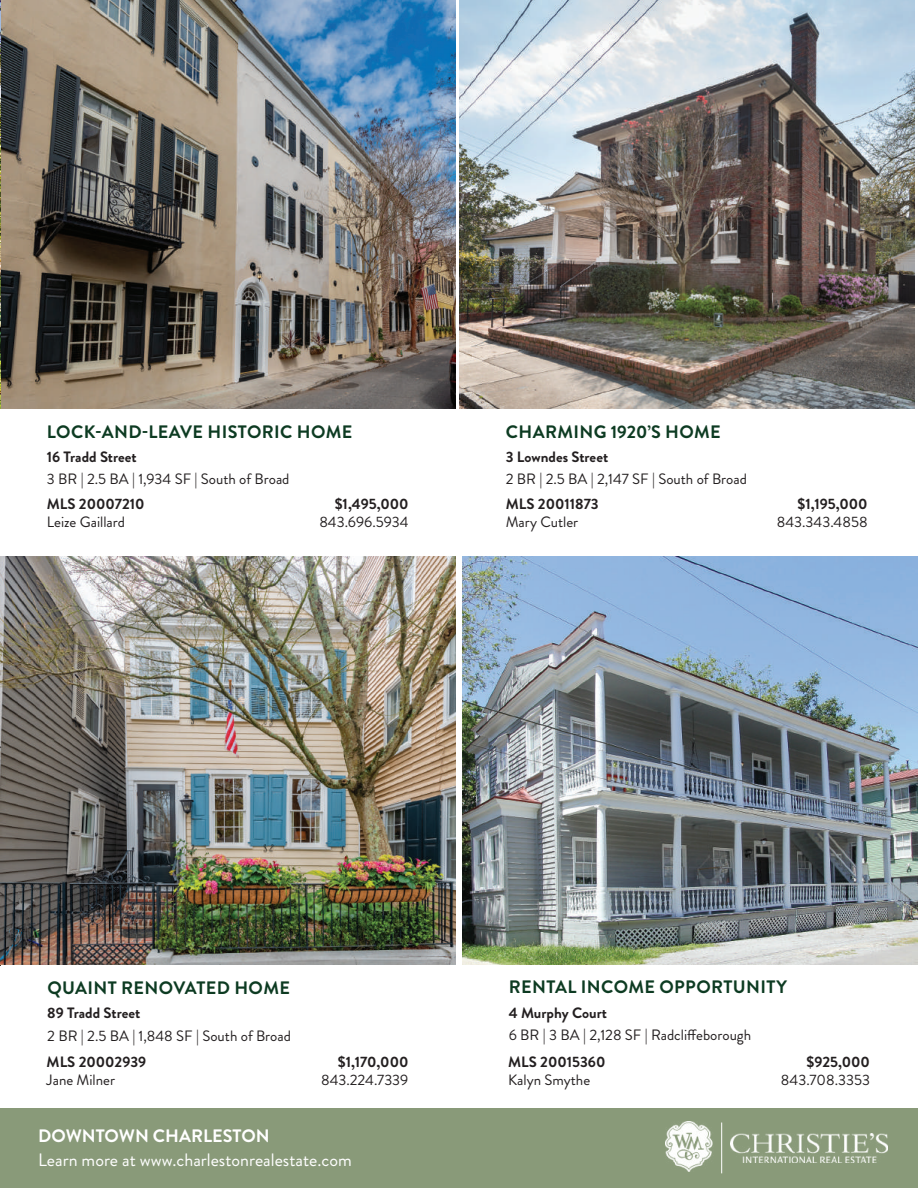
<style>
.page{position:relative;width:918px;height:1188px;background:#fff}
.page>*{position:absolute;margin:0;border:0;box-sizing:border-box;transform-origin:0 0}
.t1{font:700 18px "Brandon Grotesque";letter-spacing:.02em;color:#0d3b22}
.t2{font:18px "Brandon Grotesque";color:#fff}
.t3{font:700 18px "Brandon Grotesque";color:#fff}
.t4{font:15px "Brandon Grotesque";color:#231f20}
.t5{font:700 15px "Brandon Grotesque";color:#231f20}
</style>
<div class="page">
<img style="left:0;top:556px;width:456px;height:410px">
<img style="left:0;top:0;width:455px;height:408px">
<div style="left:0;top:1109px;width:918px;height:79px;background:#899a79"></div>
<img style="left:665px;top:1122px;width:48px;height:50px">
<hr style="left:721px;top:1123px;width:1px;height:50px;background:#fff">
<img style="left:731px;top:1134px;width:156px;height:28px">
<img style="left:459px;top:0;width:455px;height:408px">
<img style="left:462px;top:556px;width:455px;height:409px">
<p class="t1" style="left:47px;top:419px;width:307px">LOCK-AND-LEAVE HISTORIC HOME</p>
<p class="t5" style="left:47px;top:446px;width:91px">16 Tradd Street</p>
<p class="t4" style="left:47px;top:469px;width:244px">3 BR | 2.5 BA | 1,934 SF | South of Broad</p>
<p class="t5" style="left:47px;top:494px;width:99px">MLS 20007210</p>
<p class="t4" style="left:47px;top:512px;width:80px">Leize Gaillard</p>
<p class="t5" style="left:335px;top:494px;width:75px">$1,495,000</p>
<p class="t4" style="left:319px;top:512px;width:91px">843.696.5934</p>
<p class="t1" style="left:506px;top:419px;width:216px">CHARMING 1920’S HOME</p>
<p class="t5" style="left:506px;top:446px;width:104px">3 Lowndes Street</p>
<p class="t4" style="left:506px;top:469px;width:243px">2 BR | 2.5 BA | 2,147 SF | South of Broad</p>
<p class="t5" style="left:506px;top:494px;width:94px">MLS 20011873</p>
<p class="t4" style="left:506px;top:512px;width:74px">Mary Cutler</p>
<p class="t5" style="left:798px;top:494px;width:71px">$1,195,000</p>
<p class="t4" style="left:777px;top:512px;width:92px">843.343.4858</p>
<p class="t1" style="left:47px;top:975px;width:244px">QUAINT RENOVATED HOME</p>
<p class="t5" style="left:47px;top:1003px;width:95px">89 Tradd Street</p>
<p class="t4" style="left:47px;top:1025px;width:245px">2 BR | 2.5 BA | 1,848 SF | South of Broad</p>
<p class="t5" style="left:47px;top:1051px;width:101px">MLS 20002939</p>
<p class="t4" style="left:47px;top:1070px;width:70px">Jane Milner</p>
<p class="t5" style="left:338px;top:1051px;width:72px">$1,170,000</p>
<p class="t4" style="left:321px;top:1070px;width:89px">843.224.7339</p>
<p class="t3" style="left:38px;top:1123px;width:233px">DOWNTOWN CHARLESTON</p>
<p class="t2" style="left:38px;top:1147px;width:315px">Learn more at www.charlestonrealestate.com</p>
<p class="t1" style="left:509px;top:975px;width:279px">RENTAL INCOME OPPORTUNITY</p>
<p class="t5" style="left:509px;top:1002px;width:100px">4 Murphy Court</p>
<p class="t4" style="left:509px;top:1025px;width:244px">6 BR | 3 BA | 2,128 SF | Radcliffeborough</p>
<p class="t5" style="left:508px;top:1051px;width:99px">MLS 20015360</p>
<p class="t4" style="left:508px;top:1070px;width:83px">Kalyn Smythe</p>
<p class="t5" style="left:807px;top:1051px;width:65px">$925,000</p>
<p class="t4" style="left:781px;top:1070px;width:91px">843.708.3353</p>
</div>
